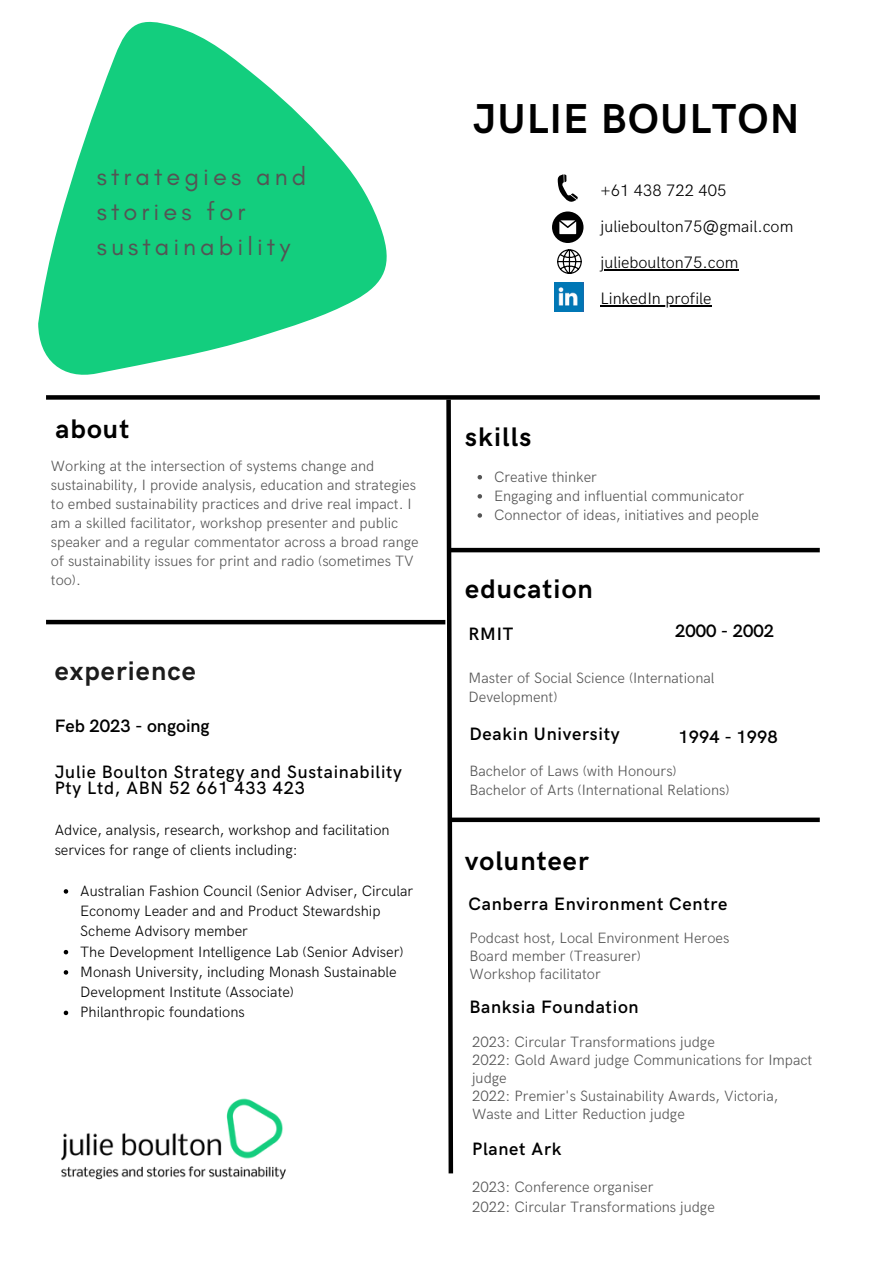
<style>
.page{position:relative;width:893px;height:1264px;background:#fff}
.page>*{position:absolute;margin:0;border:0;box-sizing:border-box;transform-origin:0 0}
.t1{font:700 41.85px "HK Grotesk";letter-spacing:.025em;color:#000}
.t2{font:700 27px "HK Grotesk";letter-spacing:.04em;color:#000}
.t3{font:700 27px "HK Grotesk";letter-spacing:.04em;color:#1c1c1c}
.t4{font:25.5px/34.8px "Glacial Indifference";letter-spacing:.16em;color:#545454}
.t5{font:600 18px "HK Grotesk";letter-spacing:.04em;color:#000}
.t6{font:500 18px "HK Grotesk";letter-spacing:.04em;color:#000}
.t7{font:600 18px "HK Grotesk";color:#000}
.t8{font:300 16.65px/36px "HK Grotesk";color:#000}
.t9{font:300 15px/19px "HK Grotesk";color:#545454}
.t10{font:300 15px/20.2px "HK Grotesk";color:#000}
</style>
<div class="page">
<svg style="left:38px;top:21px;width:349px;height:354px;fill:#13ce7e"></svg>
<svg style="left:46px;top:395px;width:773px;height:4px;background:#0b0b0b"></svg>
<img style="left:61px;top:1098px;width:225px;height:82px">
<svg style="left:444px;top:395px;width:11px;height:779px"></svg>
<hr style="left:451px;top:548px;width:368px;height:4px;background:#000">
<div style="left:451px;top:817px;width:368px;height:5px;background:#000"></div>
<hr style="left:46px;top:620px;width:399px;height:4px;background:#000">
<img style="left:554px;top:282px;width:29px;height:29px">
<svg style="left:552px;top:211px;width:31px;height:32px"></svg>
<svg style="left:557px;top:249px;width:24px;height:25px"></svg>
<svg style="left:557px;top:174px;width:21px;height:28px"></svg>
<hr style="left:604px;top:269px;width:134px;height:1px;background:#000">
<hr style="left:600px;top:305px;width:111px;height:1px;background:#000">
<svg style="left:477px;top:475px;width:5px;height:4px"></svg>
<svg style="left:477px;top:494px;width:5px;height:4px"></svg>
<svg style="left:477px;top:513px;width:5px;height:4px"></svg>
<svg style="left:64px;top:889px;width:4px;height:4px"></svg>
<svg style="left:64px;top:950px;width:4px;height:4px"></svg>
<svg style="left:64px;top:970px;width:4px;height:4px"></svg>
<svg style="left:64px;top:1010px;width:4px;height:5px"></svg>
<p class="t4" style="left:97px;top:159px;width:211px">strategies and stories for sustainability</p>
<p class="t2" style="left:55px;top:413px;width:75px">about</p>
<p class="t9" style="left:51px;top:456px;width:369px">Working at the intersection of systems change and sustainability, I provide analysis, education and strategies to embed sustainability practices and drive real impact. I am a skilled facilitator, workshop presenter and public speaker and a regular commentator across a broad range of sustainability issues for print and radio (sometimes TV too).</p>
<p class="t3" style="left:55px;top:656px;width:142px">experience</p>
<p class="t7" style="left:55px;top:716px;width:156px">Feb 2023 - ongoing</p>
<p class="t6" style="left:55px;top:761px;width:349px">Julie Boulton Strategy and Sustainability</p>
<p class="t6" style="left:55px;top:778px;width:252px">Pty Ltd, ABN 52 661 433 423</p>
<p class="t10" style="left:55px;top:820px;width:336px">Advice, analysis, research, workshop and facilitation services for range of clients including:</p>
<p class="t10" style="left:80px;top:881px;width:335px">Australian Fashion Council (Senior Adviser, Circular<br>Economy Leader and and Product Stewardship<br>Scheme Advisory member</p>
<p class="t10" style="left:80px;top:942px;width:325px">The Development Intelligence Lab (Senior Adviser)</p>
<p class="t10" style="left:80px;top:962px;width:318px">Monash University, including Monash Sustainable<br>Development Institute (Associate)</p>
<p class="t10" style="left:80px;top:1002px;width:166px">Philanthropic foundations</p>
<p class="t1" style="left:473px;top:95px;width:328px">JULIE BOULTON</p>
<p class="t8" style="left:600px;top:173px;width:194px">+61 438 722 405 julieboulton75@gmail.com julieboulton75.com</p>
<p class="t8" style="left:600px;top:281px;width:113px">LinkedIn profile</p>
<p class="t2" style="left:465px;top:421px;width:68px">skills</p>
<p class="t9" style="left:494px;top:467px;width:104px">Creative thinker</p>
<p class="t9" style="left:494px;top:487px;width:251px">Engaging and influential communicator</p>
<p class="t9" style="left:494px;top:506px;width:266px">Connector of ideas, initiatives and people</p>
<p class="t2" style="left:465px;top:573px;width:129px">education</p>
<p class="t5" style="left:468px;top:623px;width:46px">RMIT</p>
<p class="t7" style="left:675px;top:621px;width:100px">2000 - 2002</p>
<p class="t9" style="left:468px;top:669px;width:247px">Master of Social Science (International<br>Development)</p>
<p class="t5" style="left:469px;top:723px;width:152px">Deakin University</p>
<p class="t7" style="left:678px;top:727px;width:100px">1994 - 1998</p>
<p class="t9" style="left:469px;top:762px;width:209px">Bachelor of Laws (with Honours)</p>
<p class="t9" style="left:469px;top:781px;width:261px">Bachelor of Arts (International Relations)</p>
<p class="t2" style="left:465px;top:845px;width:125px">volunteer</p>
<p class="t5" style="left:468px;top:893px;width:260px">Canberra Environment Centre</p>
<p class="t9" style="left:469px;top:928px;width:261px">Podcast host, Local Environment Heroes</p>
<p class="t9" style="left:469px;top:946px;width:173px">Board member (Treasurer)</p>
<p class="t9" style="left:469px;top:964px;width:133px">Workshop facilitator</p>
<p class="t5" style="left:469px;top:997px;width:171px">Banksia Foundation</p>
<p class="t9" style="left:472px;top:1033px;width:244px">2023: Circular Transformations judge</p>
<p class="t9" style="left:472px;top:1051px;width:341px;line-height:18px">2022: Gold Award judge Communications for Impact judge</p>
<p class="t9" style="left:472px;top:1087px;width:308px;line-height:18px">2022: Premier's Sustainability Awards, Victoria,<br>Waste and Litter Reduction judge</p>
<p class="t5" style="left:472px;top:1138px;width:91px">Planet Ark</p>
<p class="t9" style="left:472px;top:1177px;width:183px">2023: Conference organiser</p>
<p class="t9" style="left:472px;top:1197px;width:244px">2022: Circular Transformations judge</p>
</div>
